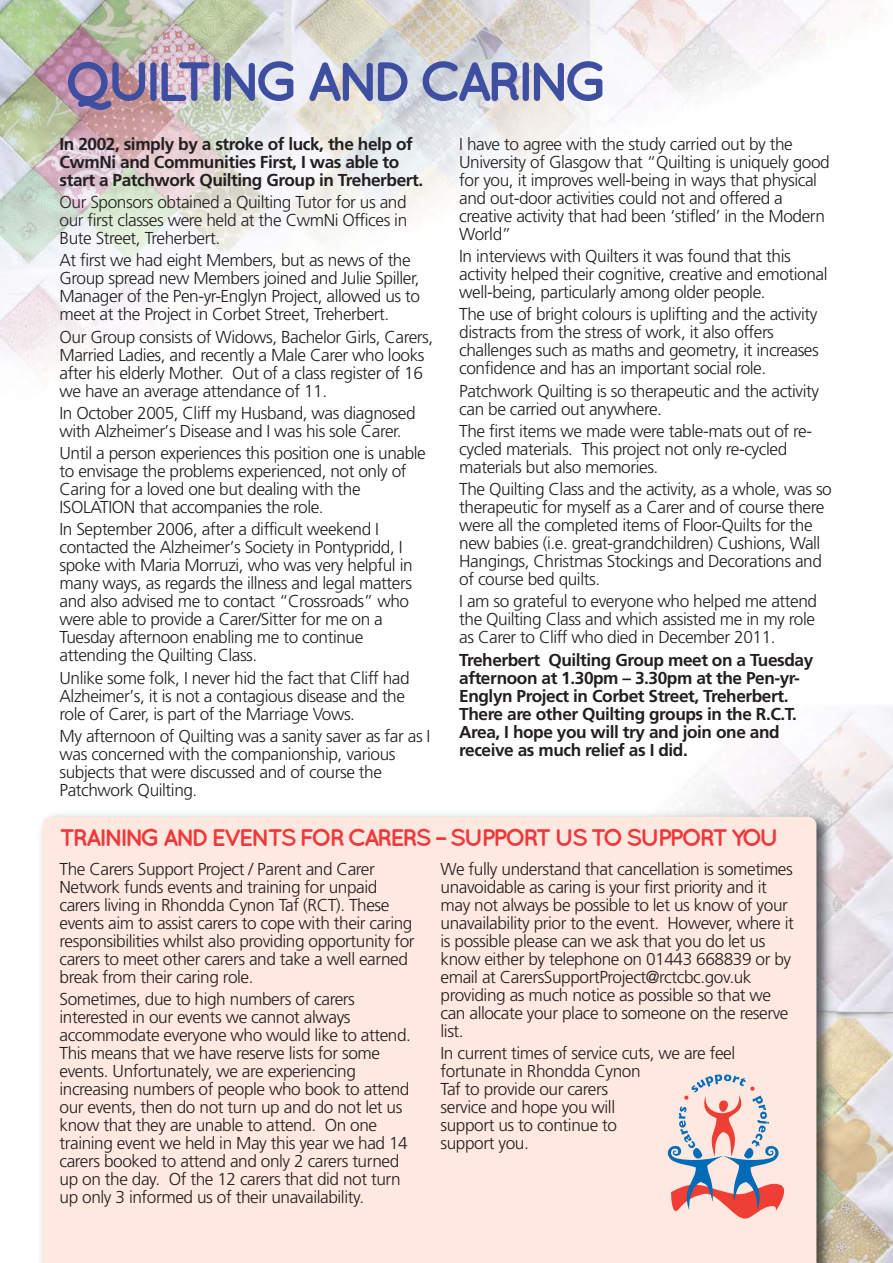
<style>
.page{position:relative;width:893px;height:1263px;background:#fff}
.page>*{position:absolute;margin:0;border:0;box-sizing:border-box;transform-origin:0 0}
.t1{font:700 55.35px "Quicksand";letter-spacing:-.1em;color:#3e4fa2}
.t2{font:700 24px "Quicksand";letter-spacing:-.1em;color:#ef383b}
.t3{font:300 17.25px/18px "Frutiger";letter-spacing:-.025em;color:#231f20}
.t4{font:700 17.25px/18px "Frutiger";letter-spacing:-.025em;color:#231f20}
</style>
<div class="page">
<img style="left:0;top:0;width:893px;height:1263px">
<img style="left:36px;top:810px;width:800px;height:453px">
<div style="left:43px;top:817px;width:773px;height:446px;background:#fee8e0"></div>
<svg style="left:666px;top:1074px;width:125px;height:145px;background:#ddc1c3"></svg>
<h1 class="t1" style="left:64px;top:62px;width:547px">QUILTING AND CARING</h1>
<p class="t4" style="left:60px;top:136px;width:365px">In 2002, simply by a stroke of luck, the help of<br>CwmNi and Communities First, I was able to start a Patchwork Quilting Group in Treherbert.</p>
<p class="t3" style="left:60px;top:194px;width:349px;text-align:justify">Our Sponsors obtained a Quilting Tutor for us and our first classes were held at the CwmNi Offices in Bute Street, Treherbert.</p>
<p class="t3" style="left:60px;top:253px;width:362px">At first we had eight Members, but as news of the Group spread new Members joined and Julie Spiller, Manager of the Pen-yr-Englyn Project, allowed us to meet at the Project in Corbet Street, Treherbert.</p>
<p class="t3" style="left:60px;top:329px;width:375px">Our Group consists of Widows, Bachelor Girls, Carers, Married Ladies, and recently a Male Carer who looks after his elderly Mother. Out of a class register of 16 we have an average attendance of 11.</p>
<p class="t3" style="left:60px;top:405px;width:358px">In October 2005, Cliff my Husband, was diagnosed with Alzheimer’s Disease and I was his sole Carer.</p>
<p class="t3" style="left:60px;top:445px;width:368px">Until a person experiences this position one is unable to envisage the problems experienced, not only of Caring for a loved one but dealing with the ISOLATION that accompanies the role.</p>
<p class="t3" style="left:60px;top:522px;width:355px">In September 2006, after a difficult weekend I contacted the Alzheimer’s Society in Pontypridd, I spoke with Maria Morruzi, who was very helpful in many ways, as regards the illness and legal matters and also advised me to contact “Crossroads” who were able to provide a Carer/Sitter for me on a Tuesday afternoon enabling me to continue attending the Quilting Class.</p>
<p class="t3" style="left:60px;top:670px;width:352px">Unlike some folk, I never hid the fact that Cliff had<br>Alzheimer’s, it is not a contagious disease and the role of Carer, is part of the Marriage Vows.</p>
<p class="t3" style="left:60px;top:728px;width:372px">My afternoon of Quilting was a sanity saver as far as I was concerned with the companionship, various subjects that were discussed and of course the Patchwork Quilting.</p>
<p class="t3" style="left:459px;top:136px;width:372px">I have to agree with the study carried out by the University of Glasgow that “Quilting is uniquely good for you, it improves well-being in ways that physical and out-door activities could not and offered a creative activity that had been ‘stifled’ in the Modern World”</p>
<p class="t3" style="left:459px;top:248px;width:370px">In interviews with Quilters it was found that this activity helped their cognitive, creative and emotional well-being, particularly among older people.</p>
<p class="t3" style="left:459px;top:307px;width:361px">The use of bright colours is uplifting and the activity distracts from the stress of work, it also offers challenges such as maths and geometry, it increases confidence and has an important social role.</p>
<p class="t3" style="left:459px;top:383px;width:361px">Patchwork Quilting is so therapeutic and the activity can be carried out anywhere.</p>
<p class="t3" style="left:459px;top:423px;width:354px">The first items we made were table-mats out of re&shy;cycled materials. This project not only re-cycled materials but also memories.</p>
<p class="t3" style="left:459px;top:481px;width:374px">The Quilting Class and the activity, as a whole, was so therapeutic for myself as a Carer and of course there were all the completed items of Floor-Quilts for the new babies (i.e. great-grandchildren) Cushions, Wall Hangings, Christmas Stockings and Decorations and of course bed quilts.</p>
<p class="t3" style="left:459px;top:594px;width:359px">I am so grateful to everyone who helped me attend the Quilting Class and which assisted me in my role as Carer to Cliff who died in December 2011.</p>
<p class="t4" style="left:459px;top:652px;width:356px">Treherbert Quilting Group meet on a Tuesday afternoon at 1.30pm – 3.30pm at the Pen-yr-Englyn Project in Corbet Street, Treherbert.<br>There are other Quilting groups in the R.C.T.<br>Area, I hope you will try and join one and receive as much relief as I did.</p>
<h2 class="t2" style="left:60px;top:829px;width:721px">TRAINING AND EVENTS FOR CARERS – SUPPORT US TO SUPPORT YOU</h2>
<p class="t3" style="left:60px;top:861px;width:357px">The Carers Support Project / Parent and Carer Network funds events and training for unpaid carers living in Rhondda Cynon Taf (RCT). These events aim to assist carers to cope with their caring responsibilities whilst also providing opportunity for carers to meet other carers and take a well earned break from their caring role.</p>
<p class="t3" style="left:60px;top:991px;width:353px">Sometimes, due to high numbers of carers interested in our events we cannot always accommodate everyone who would like to attend.<br>This means that we have reserve lists for some events. Unfortunately, we are experiencing increasing numbers of people who book to attend our events, then do not turn up and do not let us know that they are unable to attend. On one training event we held in May this year we had 14 carers booked to attend and only 2 carers turned up on the day. Of the 12 carers that did not turn up only 3 informed us of their unavailability.</p>
<p class="t3" style="left:441px;top:861px;width:355px">We fully understand that cancellation is sometimes unavoidable as caring is your first priority and it may not always be possible to let us know of your unavailability prior to the event. However, where it is possible please can we ask that you do let us know either by telephone on 01443 668839 or by email at CarersSupportProject@rctcbc.gov.uk providing as much notice as possible so that we can allocate your place to someone on the reserve list.</p>
<p class="t3" style="left:441px;top:1045px;width:296px">In current times of service cuts, we are feel fortunate in Rhondda Cynon<br>Taf to provide our carers<br>service and hope you will<br>support us to continue to<br>support you.</p>
</div>
